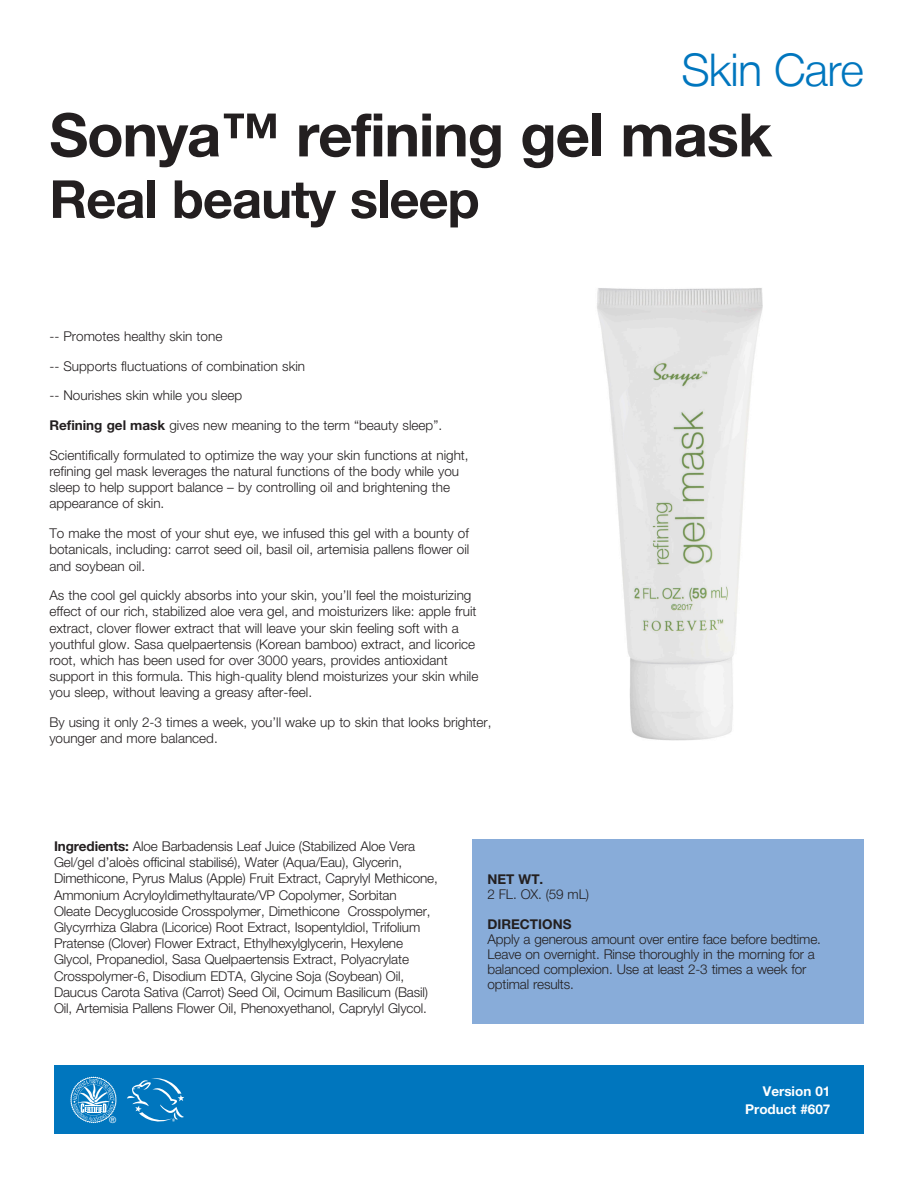
<style>
.page{position:relative;width:918px;height:1188px;background:#fff}
.page>*{position:absolute;margin:0;border:0;box-sizing:border-box;transform-origin:0 0}
.t1{font:700 60px "Helvetica Neue LT Std";letter-spacing:-.02em;color:#231f20}
.t2{font:700 52.5px "Helvetica Neue LT Std";letter-spacing:-.02em;color:#231f20}
.t3{font:300 45px "Helvetica Neue LT";letter-spacing:-.02em;color:#0076be}
.t4{font:300 13.5px/16.2px "Helvetica Neue LT Std";color:#231f20}
.t5{font:700 13.5px "Helvetica Neue LT Std";color:#fff}
.t6{font:700 13.5px "Helvetica Neue LT Std";color:#231f20}
.t7{font:9px "Helvetica Neue LT Std";color:#fff}
.s1{font-weight:700}
</style>
<div class="page">
<div style="left:54px;top:1066px;width:810px;height:68px;background:#0076be"></div>
<img style="left:597px;top:288px;width:166px;height:453px">
<div style="left:472px;top:840px;width:392px;height:184px;background:#88acd9"></div>
<svg style="left:127px;top:1078px;width:57px;height:44px"></svg>
<svg style="left:70px;top:1077px;width:47px;height:46px"></svg>
<p class="t3" style="left:682px;top:43px;width:184px">Skin Care</p>
<p class="t1" style="left:49px;top:98px;width:724px">Sonya™ refining gel mask</p>
<p class="t2" style="left:49px;top:167px;width:432px">Real beauty sleep</p>
<p class="t4" style="left:49px;top:328px;width:175px">-- Promotes healthy skin tone</p>
<p class="t4" style="left:49px;top:358px;width:257px">-- Supports fluctuations of combination skin</p>
<p class="t4" style="left:49px;top:387px;width:194px">-- Nourishes skin while you sleep</p>
<p class="t4" style="left:49px;top:417px;width:394px"><span class="s1">Refining gel mask</span> gives new meaning to the term “beauty sleep”.</p>
<p class="t4" style="left:49px;top:447px;width:421px">Scientifically formulated to optimize the way your skin functions at night, refining gel mask leverages the natural functions of the body while you sleep to help support balance – by controlling oil and brightening the appearance of skin.</p>
<p class="t4" style="left:49px;top:525px;width:422px;text-align:justify">To make the most of your shut eye, we infused this gel with a bounty of botanicals, including: carrot seed oil, basil oil, artemisia pallens flower oil and soybean oil.</p>
<p class="t4" style="left:49px;top:587px;width:431px">As the cool gel quickly absorbs into your skin, you’ll feel the moisturizing effect of our rich, stabilized aloe vera gel, and moisturizers like: apple fruit extract, clover flower extract that will leave your skin feeling soft with a youthful glow. Sasa quelpaertensis (Korean bamboo) extract, and licorice root, which has been used for over 3000 years, provides antioxidant support in this formula. This high-quality blend moisturizes your skin while you sleep, without leaving a greasy after-feel.</p>
<p class="t4" style="left:49px;top:714px;width:444px">By using it only 2-3 times a week, you’ll wake up to skin that looks brighter, younger and more balanced.</p>
<p class="t4" style="left:54px;top:838px;width:385px"><span class="s1">Ingredients:</span> Aloe Barbadensis Leaf Juice (Stabilized Aloe Vera Gel/gel d’aloès officinal stabilisé), Water (Aqua/Eau), Glycerin, Dimethicone, Pyrus Malus (Apple) Fruit Extract, Caprylyl Methicone, Ammonium Acryloyldimethyltaurate/VP Copolymer, Sorbitan<br>Oleate Decyglucoside Crosspolymer, Dimethicone Crosspolymer, Glycyrrhiza Glabra (Licorice) Root Extract, Isopentyldiol, Trifolium Pratense (Clover) Flower Extract, Ethylhexylglycerin, Hexylene Glycol, Propanediol, Sasa Quelpaertensis Extract, Polyacrylate Crosspolymer-6, Disodium EDTA, Glycine Soja (Soybean) Oil, Daucus Carota Sativa (Carrot) Seed Oil, Ocimum Basilicum (Basil)<br>Oil, Artemisia Pallens Flower Oil, Phenoxyethanol, Caprylyl Glycol.</p>
<p class="t7" style="left:109px;top:1114px;width:9px">®</p>
<p class="t6" style="left:488px;top:871px;width:57px">NET WT.</p>
<p class="t4" style="left:488px;top:886px;width:103px">2 FL. OX. (59 mL)</p>
<p class="t6" style="left:488px;top:916px;width:85px">DIRECTIONS</p>
<p class="t4" style="left:488px;top:932px;width:335px;line-height:15px">Apply a generous amount over entire face before bedtime.<br>Leave on overnight. Rinse thoroughly in the morning for a balanced complexion. Use at least 2-3 times a week for optimal results.</p>
<p class="t5" style="left:763px;top:1083px;width:69px">Version 01</p>
<p class="t5" style="left:745px;top:1101px;width:87px">Product #607</p>
</div>
